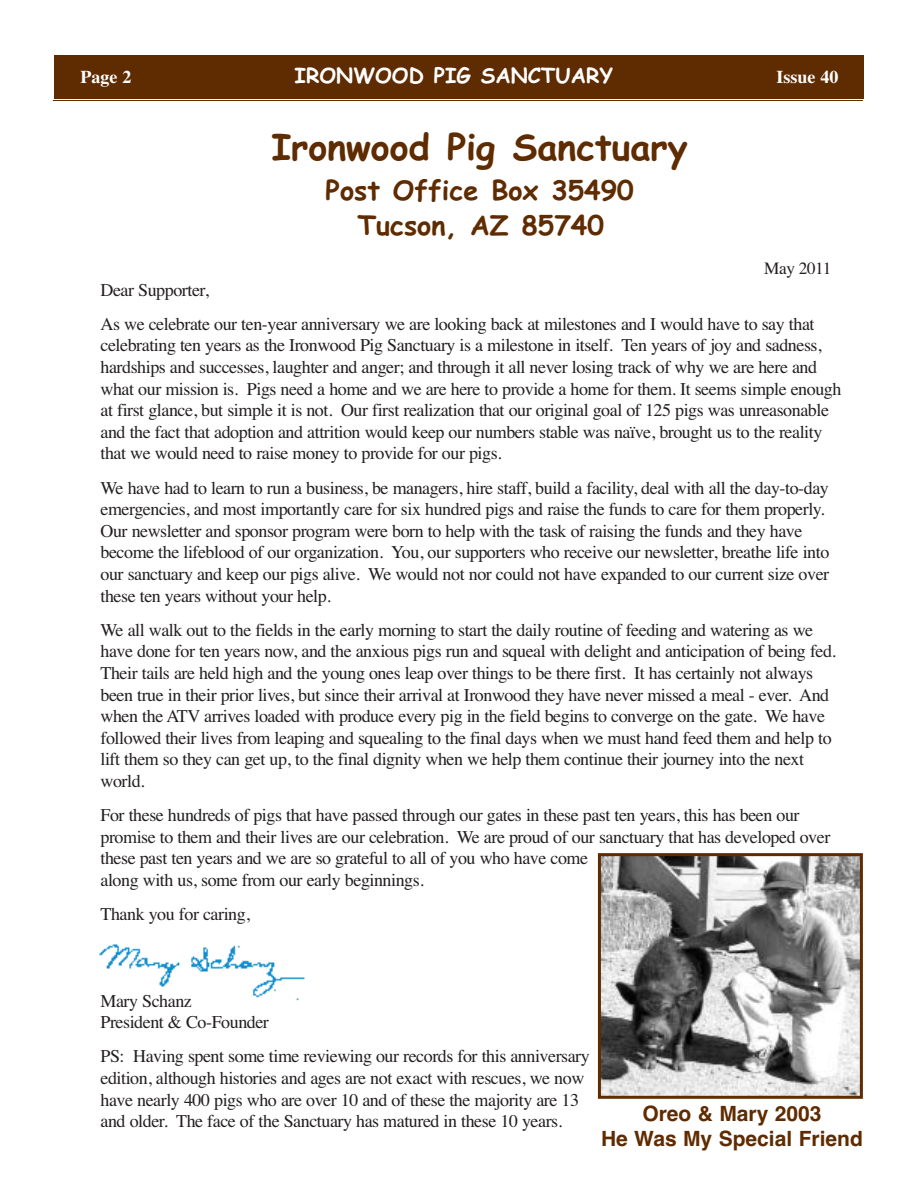
<style>
.page{position:relative;width:918px;height:1188px;background:#fff}
.page>*{position:absolute;margin:0;border:0;box-sizing:border-box;transform-origin:0 0}
.t1{font:700 36px "Comic Sans MS";color:#5f2b00}
.t2{font:700 27px/35.4px "Comic Sans MS";color:#5f2b00;text-align:center}
.t3{font:700 21px/25.2px "Helvetica";color:#5f2b00;text-align:center}
.t4{font:700 21px "Comic Sans MS";color:#fff}
.t5{font:18px/21.6px "Times";letter-spacing:-.025em;color:#231f20}
.t6{font:700 18px "Times";color:#fff}
.t7{font:17.25px "Times";letter-spacing:-.025em;color:#231f20}
</style>
<div class="page">
<img style="left:99px;top:944px;width:206px;height:57px">
<div style="left:54px;top:56px;width:810px;height:43px;background:#5f2b00"></div>
<hr style="left:53px;top:100px;width:810px;height:1px;background:#5f2b00">
<img style="left:602px;top:857px;width:257px;height:238px">
<div style="left:598px;top:853px;width:265px;height:246px;border:3px solid #5f2b00"></div>
<p class="t6" style="left:80px;top:66px;width:52px">Page 2</p>
<p class="t4" style="left:295px;top:63px;width:320px">IRONWOOD PIG SANCTUARY</p>
<p class="t6" style="left:777px;top:66px;width:63px">Issue 40</p>
<h1 class="t1" style="left:272px;top:127px;width:418px">Ironwood Pig Sanctuary</h1>
<h2 class="t2" style="left:326px;top:173px;width:310px">Post Office Box 35490<br>Tucson, AZ 85740</h2>
<p class="t7" style="left:764px;top:258px;width:69px">May 2011</p>
<p class="t5" style="left:101px;top:272px;width:716px;line-height:34.2px">Dear Supporter,<br>As we celebrate our ten-year anniversary we are looking back at milestones and I would have to say that</p>
<p class="t5" style="left:101px;top:334px;width:742px">celebrating ten years as the Ironwood Pig Sanctuary is a milestone in itself. Ten years of joy and sadness, hardships and successes, laughter and anger; and through it all never losing track of why we are here and what our mission is. Pigs need a home and we are here to provide a home for them. It seems simple enough at first glance, but simple it is not. Our first realization that our original goal of 125 pigs was unreasonable and the fact that adoption and attrition would keep our numbers stable was naïve, brought us to the reality that we would need to raise money to provide for our pigs.</p>
<p class="t5" style="left:101px;top:477px;width:730px">We have had to learn to run a business, be managers, hire staff, build a facility, deal with all the day-to-day emergencies, and most importantly care for six hundred pigs and raise the funds to care for them properly.<br>Our newsletter and sponsor program were born to help with the task of raising the funds and they have become the lifeblood of our organization. You, our supporters who receive our newsletter, breathe life into our sanctuary and keep our pigs alive. We would not nor could not have expanded to our current size over these ten years without your help.</p>
<p class="t5" style="left:101px;top:619px;width:737px">We all walk out to the fields in the early morning to start the daily routine of feeding and watering as we have done for ten years now, and the anxious pigs run and squeal with delight and anticipation of being fed.<br>Their tails are held high and the young ones leap over things to be there first. It has certainly not always been true in their prior lives, but since their arrival at Ironwood they have never missed a meal - ever. And when the ATV arrives loaded with produce every pig in the field begins to converge on the gate. We have followed their lives from leaping and squealing to the final days when we must hand feed them and help to lift them so they can get up, to the final dignity when we help them continue their journey into the next world.</p>
<p class="t5" style="left:101px;top:804px;width:731px">For these hundreds of pigs that have passed through our gates in these past ten years, this has been our promise to them and their lives are our celebration. We are proud of our sanctuary that has developed over these past ten years and we are so grateful to all of you who have come<br>along with us, some from our early beginnings.</p>
<p class="t5" style="left:101px;top:903px;width:151px">Thank you for caring,</p>
<p class="t5" style="left:101px;top:990px;width:170px">Mary Schanz<br>President &amp; Co-Founder</p>
<p class="t5" style="left:101px;top:1045px;width:491px">PS: Having spent some time reviewing our records for this anniversary edition, although histories and ages are not exact with rescues, we now have nearly 400 pigs who are over 10 and of these the majority are 13 and older. The face of the Sanctuary has matured in these 10 years.</p>
<p class="t3" style="left:601px;top:1101px;width:263px">Oreo &amp; Mary 2003<br>He Was My Special Friend</p>
</div>
